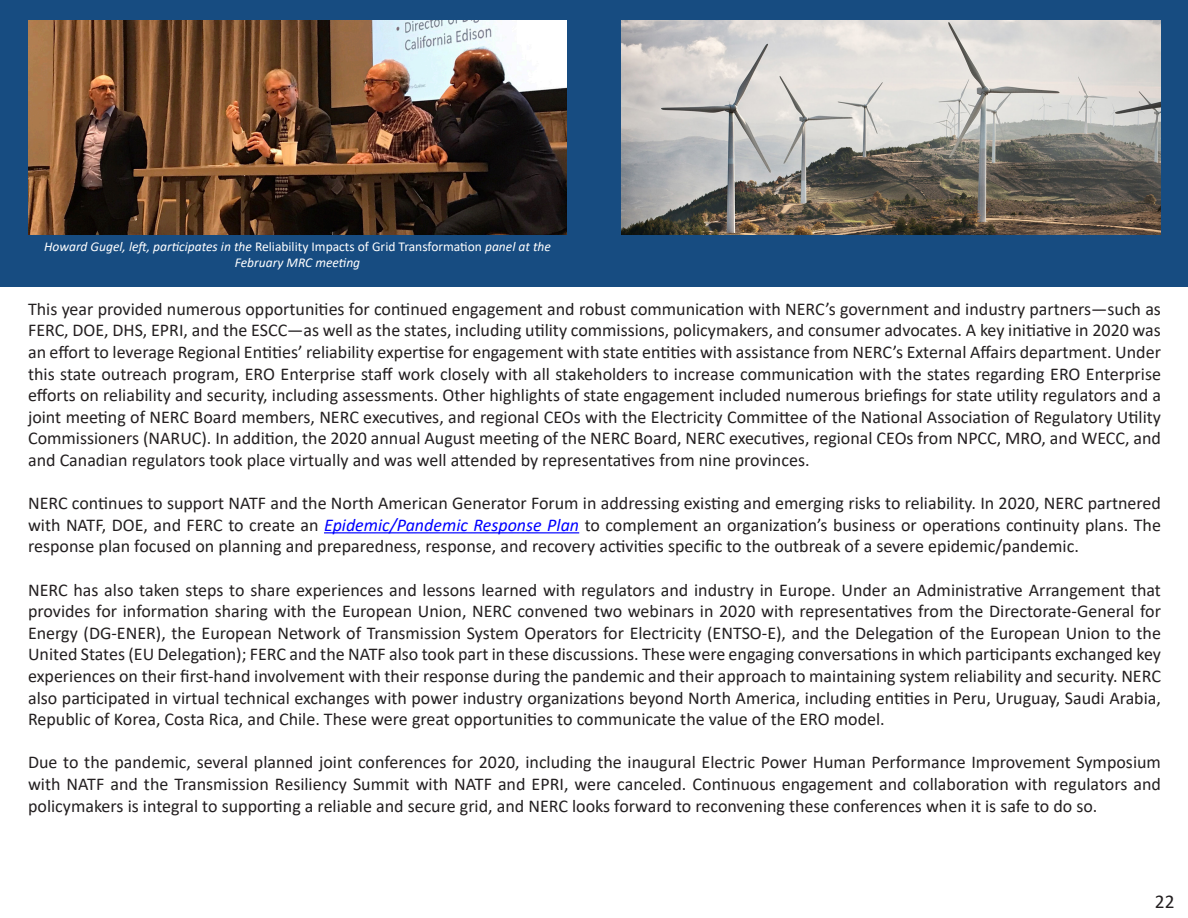
<style>
.page{position:relative;width:1188px;height:918px;background:#fff}
.page>*{position:absolute;margin:0;border:0;box-sizing:border-box;transform-origin:0 0}
.t1{font:19.5px "Calibri";color:#231f20}
.t2{font:18px/21.6px "Calibri";color:#231f20;text-align:justify}
.t3{font:italic 13.5px/16.2px "Calibri";color:#fff;text-align:center}
.s1{font-style:normal}
.s2{font-style:italic;color:#00f}
</style>
<div class="page">
<div style="left:0;top:0;width:1188px;height:286px;background:#174c81"></div>
<hr style="left:324px;top:532px;width:255px;height:1px;background:#00f">
<img style="left:28px;top:21px;width:539px;height:213px">
<img style="left:621px;top:21px;width:540px;height:213px">
<p class="t3" style="left:44px;top:238px;width:508px">Howard Gugel, left, participates in the <span class="s1">Reliability Impacts of Grid Transformation</span> panel at the<br>February MRC meeting</p>
<p class="t2" style="left:28px;top:298px;width:1134px">This year provided numerous opportunities for continued engagement and robust communication with NERC’s government and industry partners—such as FERC, DOE, DHS, EPRI, and the ESCC—as well as the states, including utility commissions, policymakers, and consumer advocates. A key initiative in 2020 was an effort to leverage Regional Entities’ reliability expertise for engagement with state entities with assistance from NERC’s External Affairs department. Under this state outreach program, ERO Enterprise staff work closely with all stakeholders to increase communication with the states regarding ERO Enterprise efforts on reliability and security, including assessments. Other highlights of state engagement included numerous briefings for state utility regulators and a joint meeting of NERC Board members, NERC executives, and regional CEOs with the Electricity Committee of the National Association of Regulatory Utility Commissioners (NARUC). In addition, the 2020 annual August meeting of the NERC Board, NERC executives, regional CEOs from NPCC, MRO, and WECC, and and Canadian regulators took place virtually and was well attended by representatives from nine provinces.</p>
<p class="t2" style="left:28px;top:492px;width:1134px">NERC continues to support NATF and the North American Generator Forum in addressing existing and emerging risks to reliability. In 2020, NERC partnered with NATF, DOE, and FERC to create an <span class="s2">Epidemic/Pandemic Response Plan</span> to complement an organization’s business or operations continuity plans. The response plan focused on planning and preparedness, response, and recovery activities specific to the outbreak of a severe epidemic/pandemic.</p>
<p class="t2" style="left:28px;top:578px;width:1134px">NERC has also taken steps to share experiences and lessons learned with regulators and industry in Europe. Under an Administrative Arrangement that provides for information sharing with the European Union, NERC convened two webinars in 2020 with representatives from the Directorate-General for Energy (DG-ENER), the European Network of Transmission System Operators for Electricity (ENTSO-E), and the Delegation of the European Union to the United States (EU Delegation); FERC and the NATF also took part in these discussions. These were engaging conversations in which participants exchanged key experiences on their first-hand involvement with their response during the pandemic and their approach to maintaining system reliability and security. NERC also participated in virtual technical exchanges with power industry organizations beyond North America, including entities in Peru, Uruguay, Saudi Arabia, Republic of Korea, Costa Rica, and Chile. These were great opportunities to communicate the value of the ERO model.</p>
<p class="t2" style="left:28px;top:751px;width:1134px">Due to the pandemic, several planned joint conferences for 2020, including the inaugural Electric Power Human Performance Improvement Symposium with NATF and the Transmission Resiliency Summit with NATF and EPRI, were canceled. Continuous engagement and collaboration with regulators and policymakers is integral to supporting a reliable and secure grid, and NERC looks forward to reconvening these conferences when it is safe to do so.</p>
<p class="t1" style="left:1155px;top:888px;width:21px">22</p>
</div>
